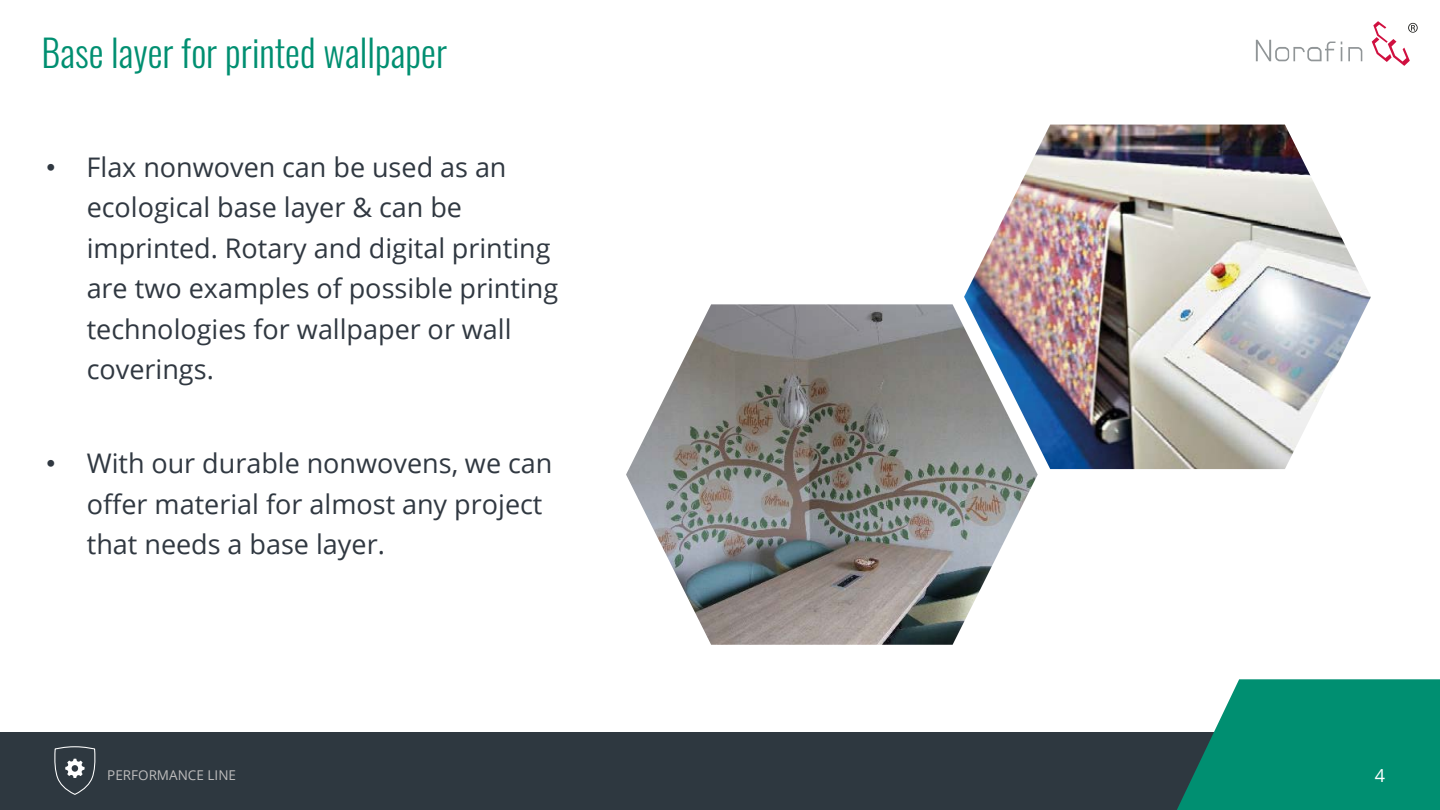
<style>
.page{position:relative;width:1440px;height:810px;background:#fff}
.page>*{position:absolute;margin:0;border:0;box-sizing:border-box;transform-origin:0 0}
.t1{font:300 37.5px "Oswald";color:#008f71}
.t2{font:27px/40.5px "Open Sans";color:#303841}
.t3{font:18px "Open Sans";color:#fff}
.t4{font:13.5px "Open Sans";color:#bdbcbc}
.s1{font-family:"Arial"}
</style>
<div class="page">
<div style="left:0;top:732px;width:1440px;height:78px;background:#2e3840"></div>
<svg style="left:1256px;top:40px;width:106px;height:21px"></svg>
<svg style="left:1372px;top:21px;width:46px;height:45px"></svg>
<svg style="left:1177px;top:679px;width:263px;height:131px;background:#15947a"></svg>
<svg style="left:54px;top:746px;width:42px;height:49px"></svg>
<img style="left:964px;top:125px;width:407px;height:344px">
<img style="left:626px;top:304px;width:412px;height:341px">
<h1 class="t1" style="left:41px;top:20px;width:407px">Base layer for printed wallpaper</h1>
<p class="t2" style="left:87px;top:146px;width:473px;text-indent:-41px"><span class="s1">•</span> Flax nonwoven can be used as an ecological base layer &amp; can be imprinted. Rotary and digital printing are two examples of possible printing technologies for wallpaper or wall coverings.</p>
<p class="t2" style="left:87px;top:443px;width:467px;text-indent:-41px"><span class="s1">•</span> With our durable nonwovens, we can offer material for almost any project that needs a base layer.</p>
<p class="t4" style="left:107px;top:766px;width:130px">PERFORMANCE LINE</p>
<p class="t3" style="left:1375px;top:763px;width:12px">4</p>
</div>
